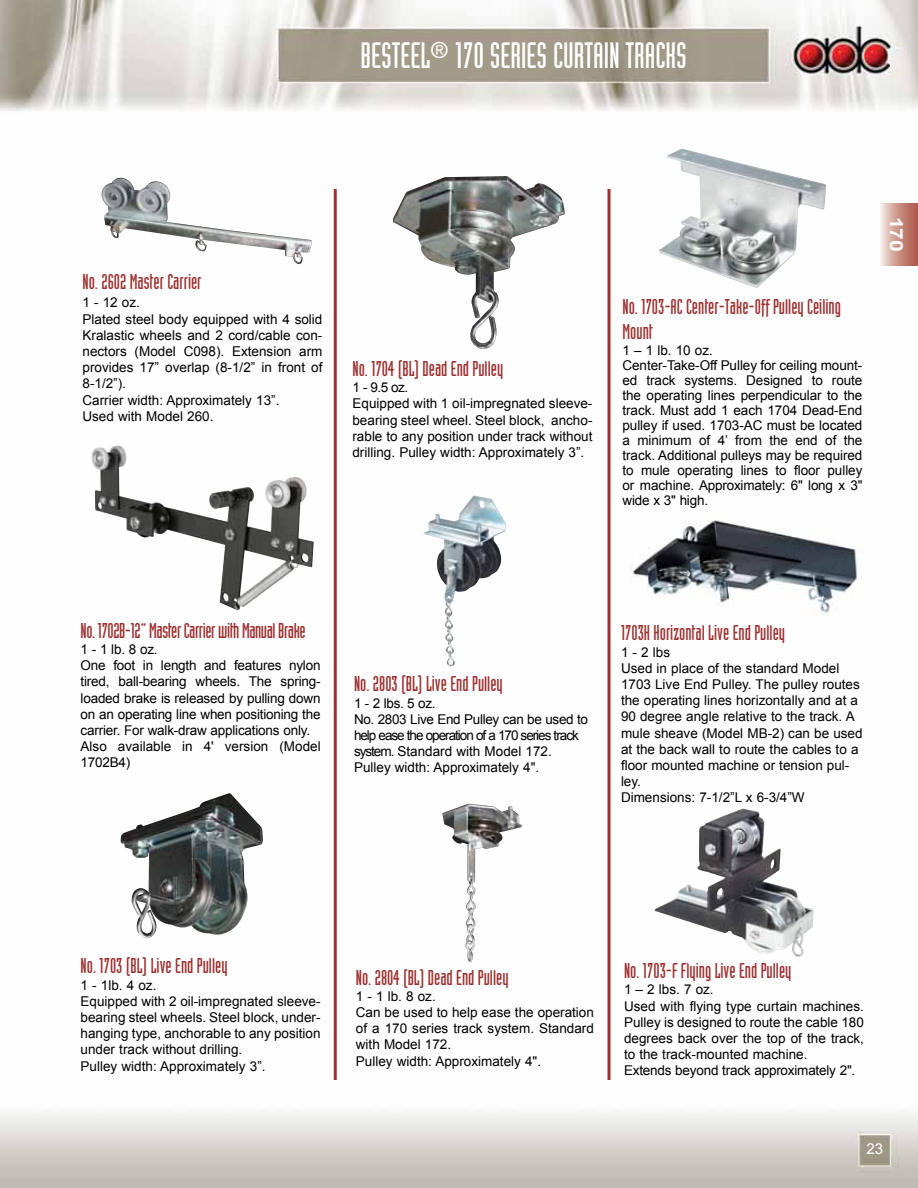
<style>
.page{position:relative;width:918px;height:1188px;background:#fff}
.page>*{position:absolute;margin:0;border:0;box-sizing:border-box;transform-origin:0 0}
.t1{font:36px "Industria Solid";color:#fff}
.t2{font:21px/25.2px "Industria Solid";color:#9d3030}
.t3{font:21px "Industria Solid";letter-spacing:-.02em;color:#9d3030}
.t4{font:700 18px "Arial";color:#fff;scale:1.18 1}
.t5{font:15px "Arial";color:#fff}
.t6{font:13.5px/16.2px "Arial";color:#000}
.t7{font:13.5px/16.2px "Arial";letter-spacing:-.025em;color:#000}
</style>
<div class="page">
<img style="left:0;top:0;width:918px;height:1188px">
<img style="left:121px;top:794px;width:107px;height:128px">
<svg style="left:879px;top:203px;width:39px;height:63px;background:#cd9b90"></svg>
<img style="left:102px;top:178px;width:210px;height:86px">
<img style="left:91px;top:446px;width:223px;height:164px">
<img style="left:655px;top:809px;width:159px;height:148px">
<img style="left:658px;top:149px;width:168px;height:139px">
<hr style="left:334px;top:189px;width:3px;height:891px;background:#9d3030">
<hr style="left:608px;top:189px;width:2px;height:891px;background:#9d3030">
<img style="left:423px;top:514px;width:36px;height:148px">
<img style="left:442px;top:806px;width:80px;height:157px">
<img style="left:393px;top:176px;width:172px;height:175px">
<img style="left:621px;top:513px;width:243px;height:108px">
<h1 class="t1" style="left:361px;top:36px;width:328px">BESTEEL<sup>®</sup> 170 SERIES CURTAIN TRACKS</h1>
<h2 class="t2" style="left:82px;top:269px;width:121px">No. 2602 Master Carrier</h2>
<p class="t6" style="left:82px;top:295px;width:242px">1 - 12 oz.<br>Plated steel body equipped with 4 solid<br>Kralastic wheels and 2 cord/cable con&shy;nectors (Model C098). Extension arm provides 17” overlap (8-1/2” in front of<br>8-1/2”).<br>Carrier width: Approximately 13”.<br>Used with Model 260.</p>
<h2 class="t2" style="left:352px;top:356px;width:152px">No. 1704 (BL) Dead End Pulley</h2>
<p class="t6" style="left:352px;top:380px;width:242px">1 - 9.5 oz.<br>Equipped with 1 oil-impregnated sleeve&shy;bearing steel wheel. Steel block, ancho&shy;rable to any position under track without drilling. Pulley width: Approximately 3”.</p>
<h2 class="t2" style="left:622px;top:294px;width:220px">No. 1703-AC Center-Take-Off Pulley Ceiling<br>Mount</h2>
<p class="t6" style="left:622px;top:343px;width:242px;line-height:15px">1 – 1 lb. 10 oz.<br>Center-Take-Off Pulley for ceiling mount&shy;ed track systems. Designed to route the operating lines perpendicular to the track. Must add 1 each 1704 Dead-End pulley if used. 1703-AC must be located a minimum of 4’ from the end of the track. Additional pulleys may be required to mule operating lines to floor pulley or machine. Approximately: 6" long x 3" wide x 3" high.</p>
<h3 class="t4" style="left:908px;top:217px;width:32px;rotate:90deg">170</h3>
<h2 class="t3" style="left:81px;top:619px;width:227px">No. 1702B-12” Master Carrier with Manual Brake</h2>
<p class="t6" style="left:81px;top:641px;width:242px">1 - 1 lb. 8 oz.<br>One foot in length and features nylon tired, ball-bearing wheels. The spring&shy;loaded brake is released by pulling down on an operating line when positioning the carrier. For walk-draw applications only.<br>Also available in 4' version (Model<br>1702B4)</p>
<h2 class="t2" style="left:354px;top:671px;width:150px">No. 2803 (BL) Live End Pulley</h2>
<p class="t7" style="left:354px;top:695px;width:236px">1 - 2 lbs. 5 oz.<br>No. 2803 Live End Pulley can be used to help ease the operation of a 170 series track system. Standard with Model 172.<br>Pulley width: Approximately 4".</p>
<h2 class="t2" style="left:621px;top:620px;width:166px">1703H Horizontal Live End Pulley</h2>
<p class="t6" style="left:621px;top:644px;width:243px">1 - 2 lbs<br>Used in place of the standard Model<br>1703 Live End Pulley. The pulley routes the operating lines horizontally and at a<br>90 degree angle relative to the track. A mule sheave (Model MB-2) can be used at the back wall to route the cables to a floor mounted machine or tension pul&shy;ley.<br>Dimensions: 7-1/2”L x 6-3/4”W</p>
<h2 class="t2" style="left:81px;top:953px;width:148px">No. 1703 (BL) Live End Pulley</h2>
<p class="t6" style="left:81px;top:977px;width:242px">1 - 1lb. 4 oz.<br>Equipped with 2 oil-impregnated sleeve&shy;bearing steel wheels. Steel block, under&shy;hanging type, anchorable to any position under track without drilling.<br>Pulley width: Approximately 3”.</p>
<h2 class="t2" style="left:356px;top:965px;width:154px">No. 2804 (BL) Dead End Pulley</h2>
<p class="t6" style="left:356px;top:988px;width:240px">1 - 1 lb. 8 oz.<br>Can be used to help ease the operation of a 170 series track system. Standard with Model 172.<br>Pulley width: Approximately 4".</p>
<h2 class="t2" style="left:624px;top:958px;width:169px">No. 1703-F Flying Live End Pulley</h2>
<p class="t6" style="left:624px;top:982px;width:242px">1 – 2 lbs. 7 oz.<br>Used with flying type curtain machines.<br>Pulley is designed to route the cable 180 degrees back over the top of the track, to the track-mounted machine.<br>Extends beyond track approximately 2".</p>
<p class="t5" style="left:866px;top:1139px;width:18px">23</p>
</div>
